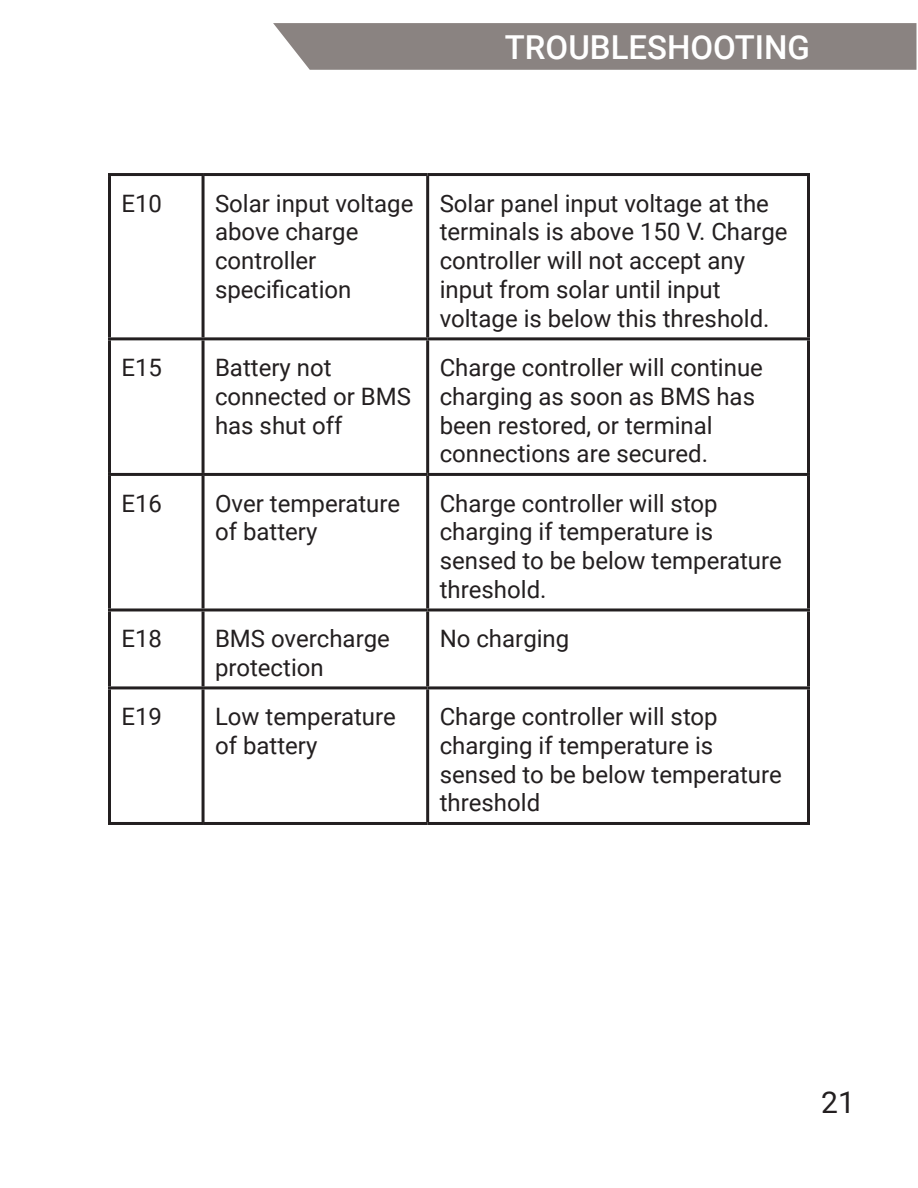
<style>
.page{position:relative;width:918px;height:1188px;background:#fff}
.page>*{position:absolute;margin:0;border:0;box-sizing:border-box;transform-origin:0 0}
.t1{font:500 33px "Roboto";color:#fff}
.t2{font:30px "Roboto";color:#231f20}
.t3{font:24px/28.8px "Roboto";color:#231f20}
</style>
<div class="page">
<svg style="left:273px;top:23px;width:643px;height:47px;background:#8e8785"></svg>
<hr style="left:108px;top:173px;width:95px;height:3px;background:#231f20">
<hr style="left:108px;top:176px;width:3px;height:161px;background:#231f20">
<hr style="left:203px;top:173px;width:225px;height:3px;background:#231f20">
<hr style="left:202px;top:176px;width:3px;height:161px;background:#231f20">
<hr style="left:428px;top:173px;width:382px;height:3px;background:#231f20">
<hr style="left:426px;top:176px;width:3px;height:161px;background:#231f20">
<hr style="left:807px;top:176px;width:3px;height:161px;background:#231f20">
<hr style="left:108px;top:337px;width:95px;height:3px;background:#231f20">
<hr style="left:108px;top:340px;width:3px;height:133px;background:#231f20">
<hr style="left:203px;top:337px;width:225px;height:3px;background:#231f20">
<hr style="left:202px;top:340px;width:3px;height:133px;background:#231f20">
<hr style="left:428px;top:337px;width:382px;height:3px;background:#231f20">
<hr style="left:426px;top:340px;width:3px;height:133px;background:#231f20">
<hr style="left:807px;top:340px;width:3px;height:133px;background:#231f20">
<hr style="left:108px;top:473px;width:95px;height:3px;background:#231f20">
<hr style="left:108px;top:476px;width:3px;height:132px;background:#231f20">
<hr style="left:203px;top:473px;width:225px;height:3px;background:#231f20">
<hr style="left:202px;top:476px;width:3px;height:132px;background:#231f20">
<hr style="left:428px;top:473px;width:382px;height:3px;background:#231f20">
<hr style="left:426px;top:476px;width:3px;height:132px;background:#231f20">
<hr style="left:807px;top:476px;width:3px;height:132px;background:#231f20">
<hr style="left:108px;top:608px;width:95px;height:3px;background:#231f20">
<hr style="left:108px;top:611px;width:3px;height:75px;background:#231f20">
<hr style="left:203px;top:608px;width:225px;height:3px;background:#231f20">
<hr style="left:202px;top:611px;width:3px;height:75px;background:#231f20">
<hr style="left:428px;top:608px;width:382px;height:3px;background:#231f20">
<hr style="left:426px;top:611px;width:3px;height:75px;background:#231f20">
<hr style="left:807px;top:611px;width:3px;height:75px;background:#231f20">
<hr style="left:108px;top:686px;width:95px;height:3px;background:#231f20">
<hr style="left:108px;top:689px;width:3px;height:133px;background:#231f20">
<hr style="left:203px;top:686px;width:225px;height:3px;background:#231f20">
<hr style="left:202px;top:689px;width:3px;height:133px;background:#231f20">
<hr style="left:428px;top:686px;width:382px;height:3px;background:#231f20">
<hr style="left:426px;top:689px;width:3px;height:133px;background:#231f20">
<hr style="left:807px;top:689px;width:3px;height:133px;background:#231f20">
<hr style="left:108px;top:822px;width:95px;height:3px;background:#231f20">
<hr style="left:203px;top:822px;width:225px;height:3px;background:#231f20">
<hr style="left:428px;top:822px;width:382px;height:3px;background:#231f20">
<p class="t1" style="left:505px;top:24px;width:307px">TROUBLESHOOTING</p>
<p class="t3" style="left:122px;top:188px;width:42px">E10</p>
<p class="t3" style="left:215px;top:188px;width:200px">Solar input voltage above charge controller specification</p>
<p class="t3" style="left:440px;top:188px;width:349px">Solar panel input voltage at the terminals is above 150 V. Charge controller will not accept any input from solar until input voltage is below this threshold.</p>
<p class="t3" style="left:122px;top:352px;width:42px">E15</p>
<p class="t3" style="left:215px;top:352px;width:197px">Battery not connected or BMS has shut off</p>
<p class="t3" style="left:440px;top:352px;width:325px">Charge controller will continue charging as soon as BMS has been restored, or terminal connections are secured.</p>
<p class="t3" style="left:122px;top:488px;width:42px">E16</p>
<p class="t3" style="left:215px;top:488px;width:187px">Over temperature of battery</p>
<p class="t3" style="left:440px;top:488px;width:344px">Charge controller will stop charging if temperature is sensed to be below temperature threshold.</p>
<p class="t3" style="left:122px;top:623px;width:42px">E18</p>
<p class="t3" style="left:215px;top:623px;width:176px">BMS overcharge protection</p>
<p class="t3" style="left:440px;top:623px;width:131px">No charging</p>
<p class="t3" style="left:122px;top:701px;width:42px">E19</p>
<p class="t3" style="left:215px;top:701px;width:182px">Low temperature of battery</p>
<p class="t3" style="left:440px;top:701px;width:344px">Charge controller will stop charging if temperature is sensed to be below temperature threshold</p>
<p class="t2" style="left:821px;top:1081px;width:35px">21</p>
</div>
